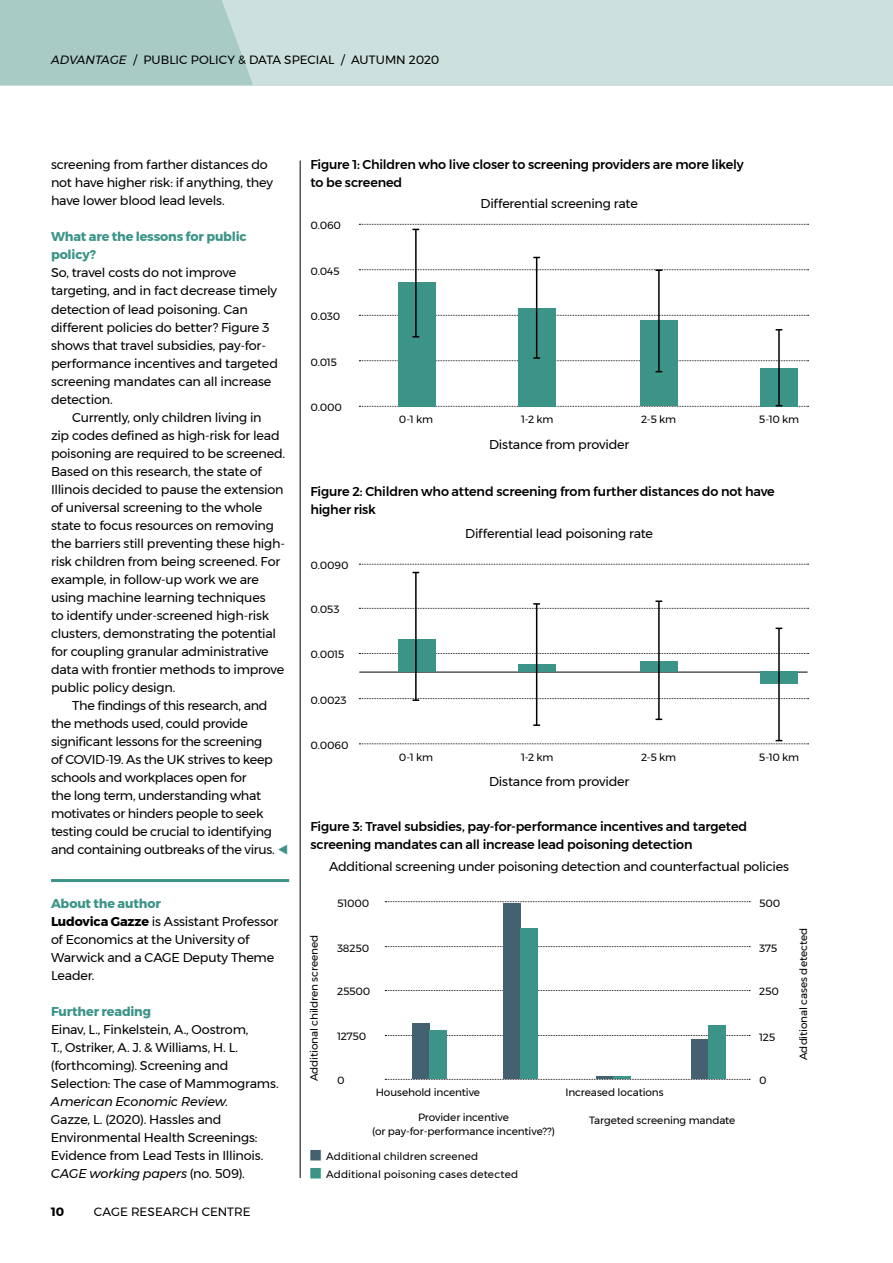
<style>
.page{position:relative;width:893px;height:1263px;background:#fff}
.page>*{position:absolute;margin:0;border:0;box-sizing:border-box;transform-origin:0 0}
.t1{font:12.75px/18px "Montserrat";letter-spacing:-.015em;color:#000}
.t2{font:500 12.75px/18px "Montserrat";letter-spacing:-.015em;color:#000}
.t3{font:700 12.75px/18px "Montserrat";letter-spacing:-.01em;color:#3b9487}
.t4{font:12px "Montserrat";letter-spacing:.005em;color:#000}
.t5{font:700 12px "Montserrat";color:#000}
.t6{font:10.5px/13.5px "Montserrat";letter-spacing:-.01em;color:#000;text-align:center}
.t7{font:10.5px/18px "Montserrat";letter-spacing:.01em;color:#000}
.s1{font-style:italic}
.s2{font-weight:700;color:#3b9487}
.s3{font-weight:700}
</style>
<div class="page">
<div style="left:0;top:0;width:893px;height:85px;background:#cce0dd"></div>
<hr style="left:51px;top:879px;width:238px;height:3px;background:#3b9487">
<hr style="left:300px;top:161px;width:1px;height:1017px;background:#000">
<div style="left:0;top:0;width:253px;height:85px;background:#a8cbc6"></div>
<svg style="left:359px;top:315px;width:449px;height:1px"></svg>
<div style="left:398px;top:282px;width:37px;height:124px;background:#3b9487"></div>
<div style="left:518px;top:308px;width:38px;height:98px;background:#3b9487"></div>
<div style="left:640px;top:320px;width:38px;height:86px;background:#3b9487"></div>
<div style="left:760px;top:368px;width:38px;height:38px;background:#3b9487"></div>
<hr style="left:415px;top:229px;width:2px;height:108px;background:#000">
<svg style="left:359px;top:224px;width:449px;height:6px"></svg>
<hr style="left:536px;top:257px;width:1px;height:101px;background:#000">
<svg style="left:359px;top:357px;width:449px;height:4px"></svg>
<hr style="left:658px;top:270px;width:2px;height:102px;background:#000">
<svg style="left:359px;top:269px;width:449px;height:2px"></svg>
<hr style="left:778px;top:330px;width:2px;height:76px;background:#000">
<svg style="left:359px;top:405px;width:449px;height:2px"></svg>
<svg style="left:359px;top:564px;width:449px;height:1px"></svg>
<svg style="left:359px;top:653px;width:449px;height:1px"></svg>
<hr style="left:359px;top:672px;width:448px;height:1px;background:#000">
<div style="left:398px;top:639px;width:37px;height:33px;background:#3b9487"></div>
<div style="left:518px;top:664px;width:38px;height:8px;background:#3b9487"></div>
<div style="left:640px;top:661px;width:38px;height:11px;background:#3b9487"></div>
<div style="left:760px;top:671px;width:38px;height:13px;background:#3b9487"></div>
<hr style="left:415px;top:572px;width:2px;height:128px;background:#000">
<svg style="left:359px;top:698px;width:449px;height:3px"></svg>
<hr style="left:536px;top:604px;width:1px;height:121px;background:#000">
<svg style="left:533px;top:724px;width:7px;height:2px"></svg>
<hr style="left:658px;top:601px;width:2px;height:118px;background:#000">
<svg style="left:359px;top:600px;width:449px;height:9px"></svg>
<svg style="left:655px;top:718px;width:7px;height:2px"></svg>
<hr style="left:778px;top:628px;width:2px;height:113px;background:#000">
<svg style="left:359px;top:740px;width:449px;height:4px"></svg>
<svg style="left:385px;top:901px;width:365px;height:1px"></svg>
<svg style="left:385px;top:946px;width:365px;height:1px"></svg>
<svg style="left:385px;top:990px;width:365px;height:1px"></svg>
<svg style="left:385px;top:1035px;width:365px;height:1px"></svg>
<svg style="left:385px;top:1079px;width:365px;height:1px"></svg>
<div style="left:412px;top:1023px;width:17px;height:56px;background:#436170"></div>
<div style="left:504px;top:903px;width:17px;height:176px;background:#436170"></div>
<hr style="left:596px;top:1076px;width:17px;height:3px;background:#436170">
<div style="left:691px;top:1040px;width:17px;height:39px;background:#436170"></div>
<div style="left:429px;top:1030px;width:17px;height:49px;background:#3b9487"></div>
<div style="left:521px;top:928px;width:17px;height:151px;background:#3b9487"></div>
<hr style="left:613px;top:1076px;width:17px;height:3px;background:#3b9487">
<div style="left:708px;top:1026px;width:17px;height:53px;background:#3b9487"></div>
<p class="t4" style="left:51px;top:50px;width:390px"><span class="s1">advantage</span> / public policy &amp; data special / Autumn 2020</p>
<p class="t1" style="left:51px;top:156px;width:224px">screening from farther distances do not have higher risk: if anything, they have lower blood lead levels.</p>
<p class="t3" style="left:51px;top:228px;width:197px">What are the lessons for public policy?</p>
<p class="t1" style="left:51px;top:264px;width:229px">So, travel costs do not improve targeting, and in fact decrease timely detection of lead poisoning. Can different policies do better? Figure 3 shows that travel subsidies, pay-for&shy;performance incentives and targeted screening mandates can all increase detection.</p>
<p class="t1" style="left:51px;top:408px;width:236px;text-indent:21px">Currently, only children living in<br>zip codes defined as high-risk for lead poisoning are required to be screened.<br>Based on this research, the state of<br>I llinois decided to pause the extension of universal screening to the whole state to focus resources on removing the barriers still preventing these high&shy;risk children from being screened. For example, in follow-up work we are using machine learning techniques<br>to identify under-screened high-risk clusters, demonstrating the potential for coupling granular administrative data with frontier methods to improve public policy design.</p>
<p class="t1" style="left:51px;top:696px;width:218px;text-indent:21px">The findings of this research, and the methods used, could provide significant lessons for the screening of COVID</p>
<p class="t1" style="left:51px;top:750px;width:225px;text-indent:54px">-19. As the UK strives to keep schools and workplaces open for<br>the long term, understanding what motivates or hinders people to seek testing could be crucial to identifying and containing outbreaks of the virus.</p>
<p class="t1" style="left:51px;top:894px;width:229px"><span class="s2">About the author<br></span><span class="s3">Ludovica Gazze</span> is Assistant Professor of Economics at the U niversity of<br>Warwick and a CAGE Deputy Theme<br>Leader.</p>
<p class="t3" style="left:51px;top:1002px;width:102px">Further reading</p>
<p class="t1" style="left:51px;top:1020px;width:229px">Einav, L., Finkelstein, A., Oostrom,<br>T., Ostriker, A. J. &amp; Williams, H . L. (forthcoming). Screening and Selection: The case of M ammograms.<br><span class="s1">American Economic Review</span>.<br>Gazze, L. (2020). H assles and Environmental Health Screenings:<br>Evidence from Lead Tests in I llinois.<br><span class="s1">CAGE working papers</span> (no. 509).</p>
<p class="t5" style="left:51px;top:1202px;width:15px">10</p>
<p class="t4" style="left:94px;top:1203px;width:158px">cage research centre</p>
<p class="t2" style="left:310px;top:156px;width:435px">Figure 1: Children who live closer to screening providers are more likely to be screened</p>
<p class="t1" style="left:480px;top:194px;width:159px">Differential screening rate</p>
<p class="t6" style="left:310px;top:219px;width:32px">0.060</p>
<p class="t6" style="left:310px;top:264px;width:31px">0.045</p>
<p class="t6" style="left:310px;top:309px;width:31px">0.030</p>
<p class="t6" style="left:310px;top:355px;width:28px">0.015</p>
<p class="t6" style="left:310px;top:400px;width:33px">0.000</p>
<p class="t6" style="left:399px;top:412px;width:36px">0-1 km</p>
<p class="t6" style="left:521px;top:412px;width:34px">1-2 km</p>
<p class="t6" style="left:641px;top:412px;width:37px">2-5 km</p>
<p class="t6" style="left:759px;top:412px;width:42px">5-10 km</p>
<p class="t1" style="left:489px;top:435px;width:142px">Distance from provider</p>
<p class="t2" style="left:310px;top:482px;width:466px">Figure 2: Children who attend screening from further distances do not have higher risk</p>
<p class="t1" style="left:465px;top:525px;width:189px">Differential lead poisoning rate</p>
<p class="t6" style="left:310px;top:558px;width:40px">0.0090</p>
<p class="t6" style="left:310px;top:602px;width:31px">0.053</p>
<p class="t6" style="left:310px;top:648px;width:35px">0.0015</p>
<p class="t6" style="left:310px;top:693px;width:38px">0.0023</p>
<p class="t6" style="left:310px;top:738px;width:40px">0.0060</p>
<p class="t6" style="left:399px;top:751px;width:36px">0-1 km</p>
<p class="t6" style="left:521px;top:751px;width:34px">1-2 km</p>
<p class="t6" style="left:641px;top:751px;width:37px">2-5 km</p>
<p class="t6" style="left:759px;top:751px;width:42px">5-10 km</p>
<p class="t1" style="left:489px;top:772px;width:142px">Distance from provider</p>
<p class="t2" style="left:310px;top:817px;width:438px">Figure 3: Travel subsidies, pay-for-performance incentives and targeted screening mandates can all increase lead poisoning detection</p>
<p class="t6" style="left:307px;top:1081px;width:148px;rotate:-90deg">Additional children screened</p>
<p class="t1" style="left:329px;top:857px;width:461px">Additional screening under poisoning detection and counterfactual policies</p>
<p class="t6" style="left:337px;top:896px;width:34px">51000</p>
<p class="t6" style="left:337px;top:941px;width:34px">38250</p>
<p class="t6" style="left:337px;top:985px;width:35px">25500</p>
<p class="t6" style="left:337px;top:1030px;width:31px">12750</p>
<p class="t6" style="left:337px;top:1073px;width:9px">0</p>
<p class="t6" style="left:759px;top:896px;width:23px">500</p>
<p class="t6" style="left:759px;top:941px;width:20px">375</p>
<p class="t6" style="left:759px;top:985px;width:21px">250</p>
<p class="t6" style="left:759px;top:1031px;width:18px">125</p>
<p class="t6" style="left:759px;top:1073px;width:9px">0</p>
<p class="t6" style="left:376px;top:1085px;width:106px">Household incentive</p>
<p class="t6" style="left:565px;top:1085px;width:100px">I ncreased locations</p>
<p class="t6" style="left:372px;top:1110px;width:184px">Provider incentive<br>(or pay-for-performance incentive??)</p>
<p class="t6" style="left:589px;top:1113px;width:148px">Targeted screening mandate</p>
<p class="t7" style="left:326px;top:1147px;width:194px">Additional children screened<br>Additional poisoning cases detected</p>
<p class="t6" style="left:796px;top:1060px;width:133px;rotate:-90deg">Additional cases detected</p>
</div>
